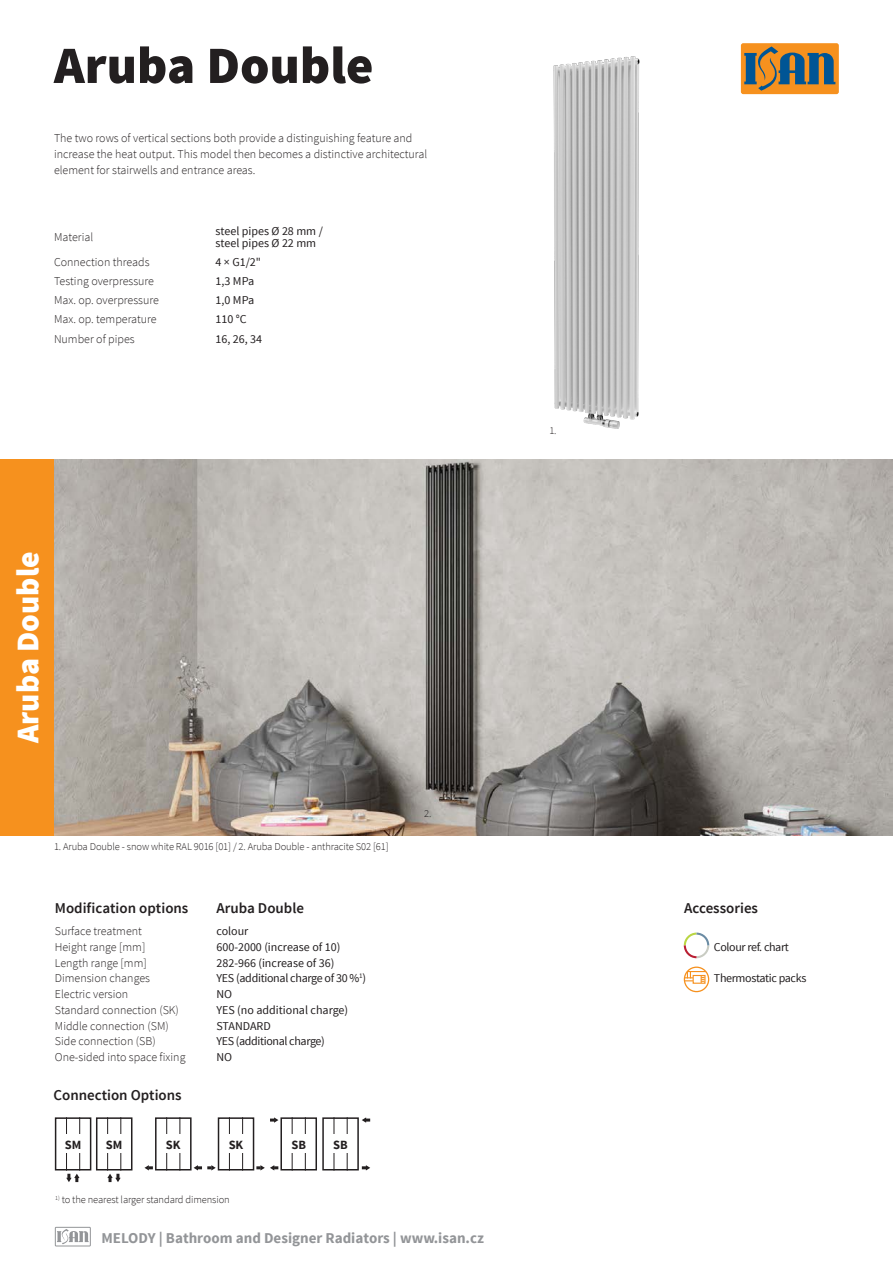
<style>
.page{position:relative;width:893px;height:1263px;background:#fff}
.page>*{position:absolute;margin:0;border:0;box-sizing:border-box;transform-origin:0 0}
.t1{font:900 52.5px "Source Sans Pro";color:#231f20}
.t2{font:900 31.5px "Source Sans Pro";color:#fff}
.t3{font:600 15px "Source Sans Pro";color:#231f20}
.t4{font:700 15px "Source Sans Pro";color:#939598}
.t5{font:700 12.6px "Source Sans Pro";color:#231f20}
.t6{font:300 12px/16.2px "Source Sans Pro";color:#231f20}
.t7{font:12px/12px "Source Sans Pro";letter-spacing:-.005em;color:#231f20}
.t8{font:12px "Source Sans Pro";letter-spacing:-.03em;color:#231f20}
.t9{font:12px "Source Sans Pro";letter-spacing:-.025em;color:#231f20}
.t10{font:300 10.5px "Source Sans Pro";letter-spacing:-.01em;color:#231f20}
</style>
<div class="page">
<div style="left:0;top:459px;width:55px;height:376px;background:#f6911e"></div>
<div style="left:55px;top:1227px;width:36px;height:19px;border:1px solid #939598"></div>
<svg style="left:57px;top:1229px;width:32px;height:15px"></svg>
<img style="left:553px;top:56px;width:87px;height:373px">
<img style="left:54px;top:459px;width:839px;height:376px">
<div style="left:55px;top:1117px;width:36px;height:53px;border:2px solid #231f20"></div>
<hr style="left:66px;top:1117px;width:1px;height:53px;background:#231f20">
<hr style="left:79px;top:1117px;width:1px;height:53px;background:#231f20">
<div style="left:57px;top:1134px;width:32px;height:19px;background:#fff"></div>
<svg style="left:66px;top:1174px;width:14px;height:8px"></svg>
<div style="left:96px;top:1117px;width:36px;height:53px;border:2px solid #231f20"></div>
<hr style="left:107px;top:1117px;width:1px;height:53px;background:#231f20">
<hr style="left:121px;top:1117px;width:1px;height:53px;background:#231f20">
<div style="left:98px;top:1134px;width:32px;height:19px;background:#fff"></div>
<svg style="left:107px;top:1174px;width:14px;height:8px"></svg>
<div style="left:155px;top:1117px;width:37px;height:53px;border:2px solid #231f20"></div>
<hr style="left:166px;top:1117px;width:1px;height:53px;background:#231f20">
<hr style="left:180px;top:1117px;width:1px;height:53px;background:#231f20">
<div style="left:157px;top:1134px;width:32px;height:19px;background:#fff"></div>
<svg style="left:145px;top:1165px;width:8px;height:5px"></svg>
<div style="left:218px;top:1117px;width:36px;height:53px;border:2px solid #231f20"></div>
<hr style="left:242px;top:1117px;width:1px;height:53px;background:#231f20">
<hr style="left:229px;top:1117px;width:1px;height:53px;background:#231f20">
<div style="left:220px;top:1134px;width:32px;height:19px;background:#fff"></div>
<svg style="left:194px;top:1165px;width:22px;height:5px"></svg>
<div style="left:280px;top:1117px;width:37px;height:53px;border:2px solid #231f20"></div>
<hr style="left:292px;top:1117px;width:1px;height:53px;background:#231f20">
<hr style="left:305px;top:1117px;width:1px;height:53px;background:#231f20">
<div style="left:283px;top:1134px;width:32px;height:19px;background:#fff"></div>
<div style="left:322px;top:1117px;width:37px;height:53px;border:2px solid #231f20"></div>
<hr style="left:334px;top:1117px;width:1px;height:53px;background:#231f20">
<hr style="left:347px;top:1117px;width:1px;height:53px;background:#231f20">
<div style="left:325px;top:1134px;width:31px;height:19px;background:#fff"></div>
<svg style="left:270px;top:1117px;width:8px;height:6px"></svg>
<svg style="left:362px;top:1117px;width:8px;height:6px"></svg>
<svg style="left:256px;top:1165px;width:22px;height:5px"></svg>
<svg style="left:362px;top:1165px;width:8px;height:5px"></svg>
<svg style="left:683px;top:932px;width:27px;height:27px"></svg>
<div style="left:693px;top:975px;width:12px;height:9px;border:1px solid #f6911e"></div>
<svg style="left:684px;top:971px;width:22px;height:12px"></svg>
<div style="left:684px;top:966px;width:25px;height:26px;border:1px solid #f6911e;border-radius:50%"></div>
<div style="left:741px;top:43px;width:98px;height:51px;background:#f6911e;border-radius:2px"></div>
<svg style="left:744px;top:46px;width:91px;height:45px"></svg>
<h1 class="t1" style="left:54px;top:31px;width:321px">Aruba Double</h1>
<p class="t6" style="left:54px;top:130px;width:375px">The two rows of vertical sections both provide a distinguishing feature and increase the heat output. This model then becomes a distinctive architectural element for stairwells and entrance areas.</p>
<p class="t6" style="left:54px;top:228px;width:41px">Material</p>
<p class="t7" style="left:216px;top:225px;width:109px">steel pipes Ø 28 mm / steel pipes Ø 22 mm</p>
<p class="t6" style="left:54px;top:254px;width:97px">Connection threads</p>
<p class="t7" style="left:216px;top:256px;width:47px">4 × G1/2"</p>
<p class="t6" style="left:54px;top:273px;width:102px">Testing overpressure</p>
<p class="t7" style="left:216px;top:275px;width:40px">1,3 MPa</p>
<p class="t6" style="left:54px;top:292px;width:106px">Max. op. overpressure</p>
<p class="t7" style="left:216px;top:294px;width:40px">1,0 MPa</p>
<p class="t6" style="left:54px;top:311px;width:104px">Max. op. temperature</p>
<p class="t7" style="left:216px;top:314px;width:33px">110 °C</p>
<p class="t6" style="left:54px;top:330px;width:82px">Number of pipes</p>
<p class="t7" style="left:216px;top:333px;width:48px">16, 26, 34</p>
<p class="t10" style="left:549px;top:424px;width:9px">1.</p>
<h2 class="t2" style="left:8px;top:743px;width:193px;rotate:-90deg">Aruba Double</h2>
<p class="t10" style="left:54px;top:840px;width:336px">1. Aruba Double - snow white RAL 9016 [01] / 2. Aruba Double - anthracite S02 [61]</p>
<p class="t10" style="left:424px;top:807px;width:9px">2.</p>
<p class="t3" style="left:55px;top:898px;width:135px">Modification options</p>
<p class="t3" style="left:216px;top:898px;width:89px">Aruba Double</p>
<p class="t3" style="left:684px;top:898px;width:75px">Accessories</p>
<p class="t6" style="left:55px;top:923px;width:89px">Surface treatment</p>
<p class="t7" style="left:216px;top:925px;width:33px">colour</p>
<p class="t6" style="left:55px;top:939px;width:92px">Height range [mm]</p>
<p class="t7" style="left:216px;top:941px;width:125px">600-2000 (increase of 10)</p>
<p class="t8" style="left:714px;top:939px;width:76px">Colour ref. chart</p>
<p class="t6" style="left:55px;top:954px;width:93px">Length range [mm]</p>
<p class="t7" style="left:216px;top:957px;width:119px">282-966 (increase of 36)</p>
<p class="t6" style="left:55px;top:970px;width:97px">Dimension changes</p>
<p class="t9" style="left:216px;top:971px;width:151px">YES (additional charge of 30 %<sup>1</sup>)</p>
<p class="t8" style="left:714px;top:971px;width:94px">Thermostatic packs</p>
<p class="t6" style="left:55px;top:986px;width:75px">Electric version</p>
<p class="t7" style="left:216px;top:988px;width:17px">NO</p>
<p class="t6" style="left:55px;top:1002px;width:126px">Standard connection (SK)</p>
<p class="t7" style="left:216px;top:1004px;width:133px">YES (no additional charge)</p>
<p class="t6" style="left:55px;top:1017px;width:115px">Middle connection (SM)</p>
<p class="t7" style="left:216px;top:1020px;width:56px">STANDARD</p>
<p class="t6" style="left:55px;top:1033px;width:102px">Side connection (SB)</p>
<p class="t8" style="left:216px;top:1034px;width:110px">YES (additional charge)</p>
<p class="t6" style="left:55px;top:1049px;width:132px">One-sided into space fixing</p>
<p class="t7" style="left:216px;top:1051px;width:17px">NO</p>
<p class="t3" style="left:53px;top:1085px;width:130px">Connection Options</p>
<p class="t5" style="left:65px;top:1136px;width:18px">SM</p>
<p class="t5" style="left:106px;top:1136px;width:18px">SM</p>
<p class="t5" style="left:166px;top:1136px;width:16px">SK</p>
<p class="t5" style="left:229px;top:1136px;width:16px">SK</p>
<p class="t5" style="left:291px;top:1136px;width:16px">SB</p>
<p class="t5" style="left:333px;top:1136px;width:16px">SB</p>
<p class="t10" style="left:55px;top:1193px;width:176px"><sup>1)</sup> to the nearest larger standard dimension</p>
<p class="t4" style="left:101px;top:1228px;width:384px">MELODY | Bathroom and Designer Radiators | www.isan.cz</p>
</div>
